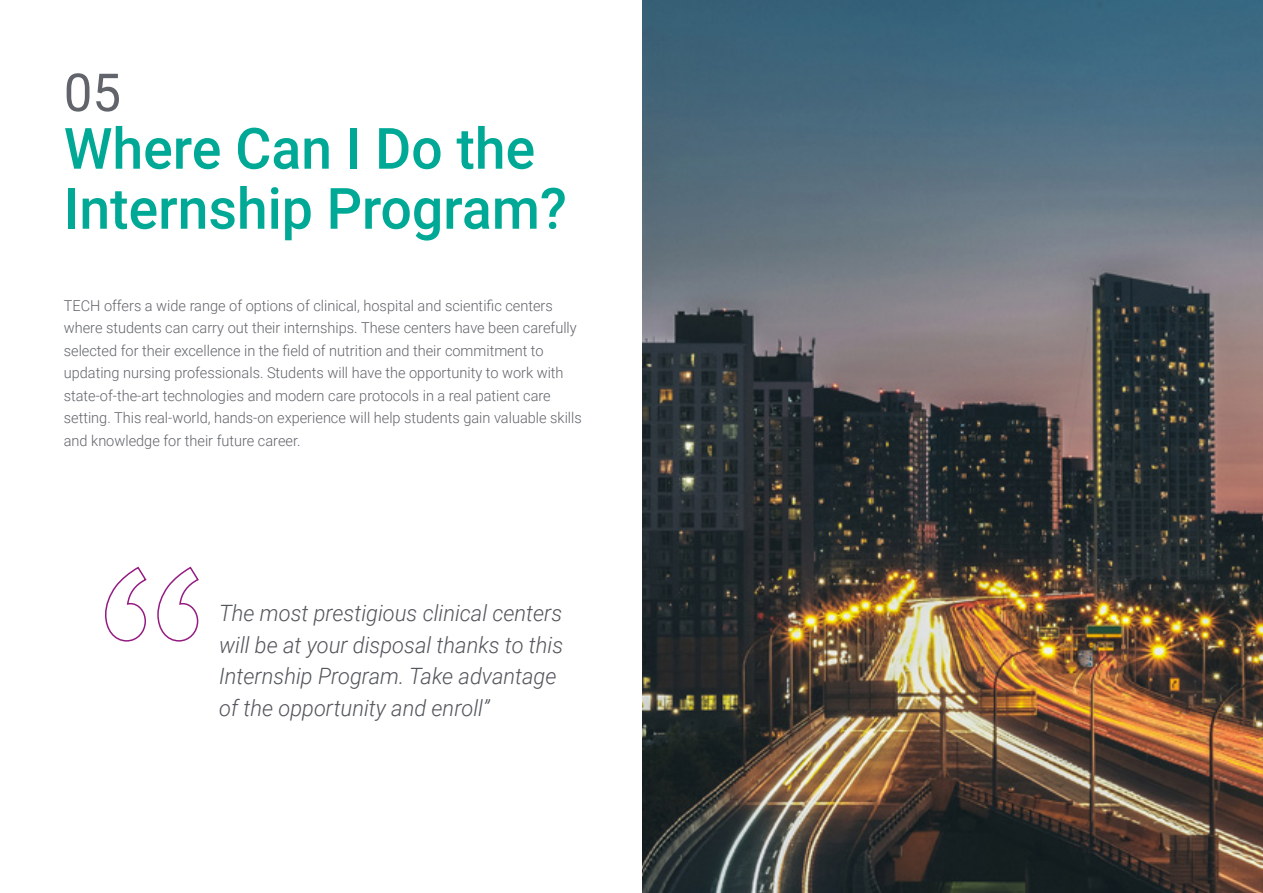
<style>
.page{position:relative;width:1263px;height:893px;background:#fff}
.page>*{position:absolute;margin:0;border:0;box-sizing:border-box;transform-origin:0 0}
.t1{font:500 57px/60px "Roboto";color:#00a996}
.t2{font:52.5px "Roboto";color:#61646a}
.t3{font:italic 300 22.5px/31.5px "Roboto";color:#52555b}
.t4{font:300 15px/22.5px "Roboto";color:#61646a}
</style>
<div class="page">
<svg style="left:105px;top:566px;width:94px;height:76px"></svg>
<img style="left:642px;top:0;width:621px;height:893px">
<h2 class="t2" style="left:64px;top:56px;width:59px">05</h2>
<h1 class="t1" style="left:64px;top:116px;width:504px">Where Can I Do the<br>Internship Program?</h1>
<p class="t4" style="left:64px;top:293px;width:519px">TECH offers a wide range of options of clinical, hospital and scientific centers where students can carry out their internships. These centers have been carefully selected for their excellence in the field of nutrition and their commitment to updating nursing professionals. Students will have the opportunity to work with state-of-the-art technologies and modern care protocols in a real patient care setting. This real-world, hands-on experience will help students gain valuable skills and knowledge for their future career.</p>
<h3 class="t3" style="left:219px;top:596px;width:346px">The most prestigious clinical centers will be at your disposal thanks to this Internship Program. Take advantage of the opportunity and enroll”</h3>
</div>
